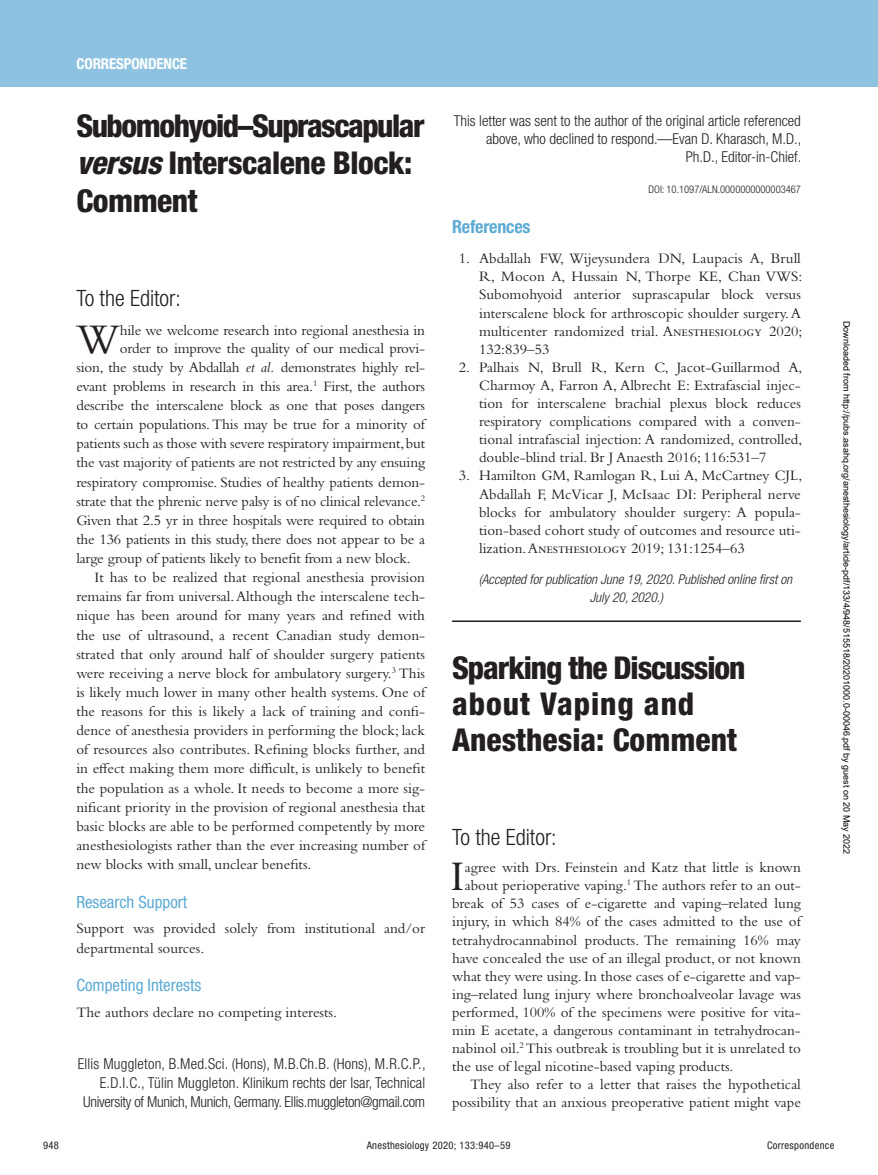
<style>
.page{position:relative;width:878px;height:1175px;background:#fff}
.page>*{position:absolute;margin:0;border:0;box-sizing:border-box;transform-origin:0 0}
.t1{font:43.95px "Bembo Std";color:#231f20}
.t2{font:800 condensed 31.5px/37px "Helvetica Neue LT Std";letter-spacing:-.045em;color:#231f20}
.t3{font:800 condensed 31.5px/36.2px "Helvetica Neue LT Std";letter-spacing:-.015em;color:#231f20}
.t4{font:300 condensed 22.5px "Helvetica Neue LT Std";color:#231f20}
.t5{font:700 condensed 18px "Helvetica Neue LT Std";letter-spacing:-.01em;color:#5caad4}
.t6{font:condensed 16.8px "Helvetica Neue LT Std";color:#5caad4}
.t7{font:15px/18.1px "Bembo Std";color:#231f20;text-align:justify}
.t8{font:300 condensed 15px/19.2px "Helvetica Neue LT Std";color:#231f20;text-align:right}
.t9{font:700 condensed 15px "Helvetica Neue LT Std";letter-spacing:-.01em;color:#fff}
.t10{font:italic 300 condensed 13.5px/18.1px "Helvetica Neue LT Std";color:#231f20}
.t11{font:condensed 10.5px "Helvetica Neue LT Std";letter-spacing:.03em;color:#231f20}
.t12{font:300 condensed 10.5px "Helvetica Neue LT Std";color:#231f20}
.t13{font:9px "Arial";color:#000}
.s1{font-style:italic}
</style>
<div class="page">
<div style="left:0;top:0;width:878px;height:86px;background:#8dc3e0"></div>
<hr style="left:452px;top:620px;width:348px;height:2px;background:#231f20">
<p class="t9" style="left:77px;top:54px;width:112px">CORRESPONDENCE</p>
<h2 class="t2" style="left:76px;top:107px;width:350px">Subomohyoid–Suprascapular <span class="s1">versus</span> Interscalene Block:<br>Comment</h2>
<h3 class="t4" style="left:76px;top:285px;width:106px">To the Editor:</h3>
<h1 class="t1" style="left:76px;top:313px;width:45px">W</h1>
<p class="t7" style="left:120px;top:320px;width:307px">hile we welcome research into regional anesthesia in</p>
<p class="t7" style="left:120px;top:338px;width:307px">order to improve the quality of our medical provi-</p>
<p class="t7" style="left:76px;top:358px;width:350px">sion, the study by Abdallah <span class="s1">et al.</span> demonstrates highly rel-</p>
<p class="t7" style="left:76px;top:377px;width:350px">evant problems in research in this area.<sup>1</sup> First, the authors</p>
<p class="t7" style="left:76px;top:396px;width:350px">describe the interscalene block as one that poses dangers</p>
<p class="t7" style="left:76px;top:415px;width:350px">to certain populations. This may be true for a minority of</p>
<p class="t7" style="left:76px;top:434px;width:350px">patients such as those with severe respiratory impairment, but</p>
<p class="t7" style="left:76px;top:453px;width:350px">the vast majority of patients are not restricted by any ensuing</p>
<p class="t7" style="left:76px;top:472px;width:350px">respiratory compromise. Studies of healthy patients demon-</p>
<p class="t7" style="left:76px;top:491px;width:350px">strate that the phrenic nerve palsy is of no clinical relevance.<sup>2</sup></p>
<p class="t7" style="left:76px;top:510px;width:350px">Given that 2.5 yr in three hospitals were required to obtain</p>
<p class="t7" style="left:76px;top:530px;width:350px">the 136 patients in this study, there does not appear to be a</p>
<p class="t7" style="left:76px;top:549px;width:336px">large group of patients likely to benefit from a new block.</p>
<p class="t7" style="left:94px;top:568px;width:332px">It has to be realized that regional anesthesia provision</p>
<p class="t7" style="left:76px;top:587px;width:350px">remains far from universal. Although the interscalene tech-</p>
<p class="t7" style="left:76px;top:606px;width:350px">nique has been around for many years and refined with</p>
<p class="t7" style="left:76px;top:625px;width:350px">the use of ultrasound, a recent Canadian study demon-</p>
<p class="t7" style="left:76px;top:644px;width:350px">strated that only around half of shoulder surgery patients</p>
<p class="t7" style="left:76px;top:663px;width:350px">were receiving a nerve block for ambulatory surgery.<sup>3</sup> This</p>
<p class="t7" style="left:76px;top:683px;width:350px">is likely much lower in many other health systems. One of</p>
<p class="t7" style="left:76px;top:702px;width:350px">the reasons for this is likely a lack of training and confi-</p>
<p class="t7" style="left:76px;top:721px;width:350px">dence of anesthesia providers in performing the block; lack</p>
<p class="t7" style="left:76px;top:740px;width:350px">of resources also contributes. Refining blocks further, and</p>
<p class="t7" style="left:76px;top:759px;width:350px">in effect making them more difficult, is unlikely to benefit</p>
<p class="t7" style="left:76px;top:778px;width:350px">the population as a whole. It needs to become a more sig-</p>
<p class="t7" style="left:76px;top:797px;width:350px">nificant priority in the provision of regional anesthesia that</p>
<p class="t7" style="left:76px;top:816px;width:350px">basic blocks are able to be performed competently by more</p>
<p class="t7" style="left:76px;top:836px;width:350px">anesthesiologists rather than the ever increasing number of</p>
<p class="t7" style="left:76px;top:855px;width:236px">new blocks with small, unclear benefits.</p>
<p class="t6" style="left:76px;top:892px;width:112px">Research Support</p>
<p class="t7" style="left:76px;top:918px;width:350px;line-height:19.2px">Support was provided solely from institutional and/or departmental sources.</p>
<p class="t6" style="left:76px;top:975px;width:126px">Competing Interests</p>
<p class="t7" style="left:76px;top:1003px;width:262px">The authors declare no competing interests.</p>
<p class="t8" style="left:78px;top:1054px;width:349px">Ellis Muggleton, B.Med.Sci. (Hons), M.B.Ch.B. (Hons), M.R.C.P.,<br>E.D.I.C., Tülin Muggleton. Klinikum rechts der Isar, Technical<br>University of Munich, Munich, Germany. Ellis.muggleton@gmail.com</p>
<p class="t8" style="left:453px;top:111px;width:349px;line-height:18.1px">This letter was sent to the author of the original article referenced above, who declined to respond.—Evan D. Kharasch, M.D.,<br>Ph.D., Editor-in-Chief.</p>
<p class="t12" style="left:648px;top:183px;width:154px">DOI: 10.1097/ALN.0000000000003467</p>
<p class="t5" style="left:452px;top:216px;width:80px">References</p>
<p class="t7" style="left:479px;top:249px;width:325px;text-indent:-20px">1. Abdallah FW, Wijeysundera DN, Laupacis A, Brull R, Mocon A, Hussain N, Thorpe KE, Chan VWS:<br>Subomohyoid anterior suprascapular block versus interscalene block for arthroscopic shoulder surgery. A multicenter randomized trial. Anesthesiology 2020; 132:839–53</p>
<p class="t7" style="left:479px;top:358px;width:325px;text-indent:-20px">2. Palhais N, Brull R, Kern C, Jacot-Guillarmod A, Charmoy A, Farron A, Albrecht E: Extrafascial injec&shy;tion for interscalene brachial plexus block reduces respiratory complications compared with a conven&shy;tional intrafascial injection: A randomized, controlled, double-blind trial. Br J Anaesth 2016; 116:531–7</p>
<p class="t7" style="left:479px;top:466px;width:325px;text-indent:-20px">3. Hamilton GM, Ramlogan R, Lui A, McCartney CJL, Abdallah F, McVicar J, McIsaac DI: Peripheral nerve blocks for ambulatory shoulder surgery: A popula&shy;tion-based cohort study of outcomes and resource uti&shy;lization. Anesthesiology 2019; 131:1254–63</p>
<p class="t10" style="left:589px;top:571px;width:204px;text-indent:-111px">(Accepted for publication June 19, 2020. Published online first on<br>July 20, 2020.)</p>
<h2 class="t3" style="left:452px;top:649px;width:295px">Sparking the Discussion about Vaping and<br>Anesthesia: Comment</h2>
<h3 class="t4" style="left:452px;top:824px;width:106px">To the Editor:</h3>
<h1 class="t1" style="left:450px;top:851px;width:16px">I</h1>
<p class="t7" style="left:465px;top:858px;width:337px">agree with Drs. Feinstein and Katz that little is known</p>
<p class="t7" style="left:465px;top:876px;width:337px">about perioperative vaping.<sup>1</sup> The authors refer to an out-</p>
<p class="t7" style="left:452px;top:894px;width:350px">break of 53 cases of e-cigarette and vaping–related lung</p>
<p class="t7" style="left:452px;top:912px;width:350px">injury, in which 84% of the cases admitted to the use of</p>
<p class="t7" style="left:452px;top:930px;width:350px">tetrahydrocannabinol products. The remaining 16% may</p>
<p class="t7" style="left:452px;top:948px;width:350px">have concealed the use of an illegal product, or not known</p>
<p class="t7" style="left:452px;top:966px;width:350px">what they were using. In those cases of e-cigarette and vap-</p>
<p class="t7" style="left:452px;top:984px;width:350px">ing–related lung injury where bronchoalveolar lavage was</p>
<p class="t7" style="left:452px;top:1002px;width:350px">performed, 100% of the specimens were positive for vita-</p>
<p class="t7" style="left:452px;top:1021px;width:350px">min E acetate, a dangerous contaminant in tetrahydrocan-</p>
<p class="t7" style="left:452px;top:1039px;width:350px">nabinol oil.<sup>2</sup> This outbreak is troubling but it is unrelated to</p>
<p class="t7" style="left:452px;top:1057px;width:283px">the use of legal nicotine-based vaping products.</p>
<p class="t7" style="left:470px;top:1075px;width:332px">They also refer to a letter that raises the hypothetical</p>
<p class="t7" style="left:452px;top:1093px;width:350px">possibility that an anxious preoperative patient might vape</p>
<p class="t13" style="left:850px;top:320px;width:535px;rotate:90deg">Downloaded from http://pubs.asahq.org/anesthesiology/article-pdf/133/4/948/515518/20201000.0-00046.pdf by guest on 20 May 2022</p>
<p class="t11" style="left:43px;top:1139px;width:17px">948</p>
<p class="t11" style="left:367px;top:1139px;width:276px">Anesthesiology 2020; 133:940–59 C</p>
<p class="t11" style="left:772px;top:1139px;width:63px">orrespondence</p>
</div>
